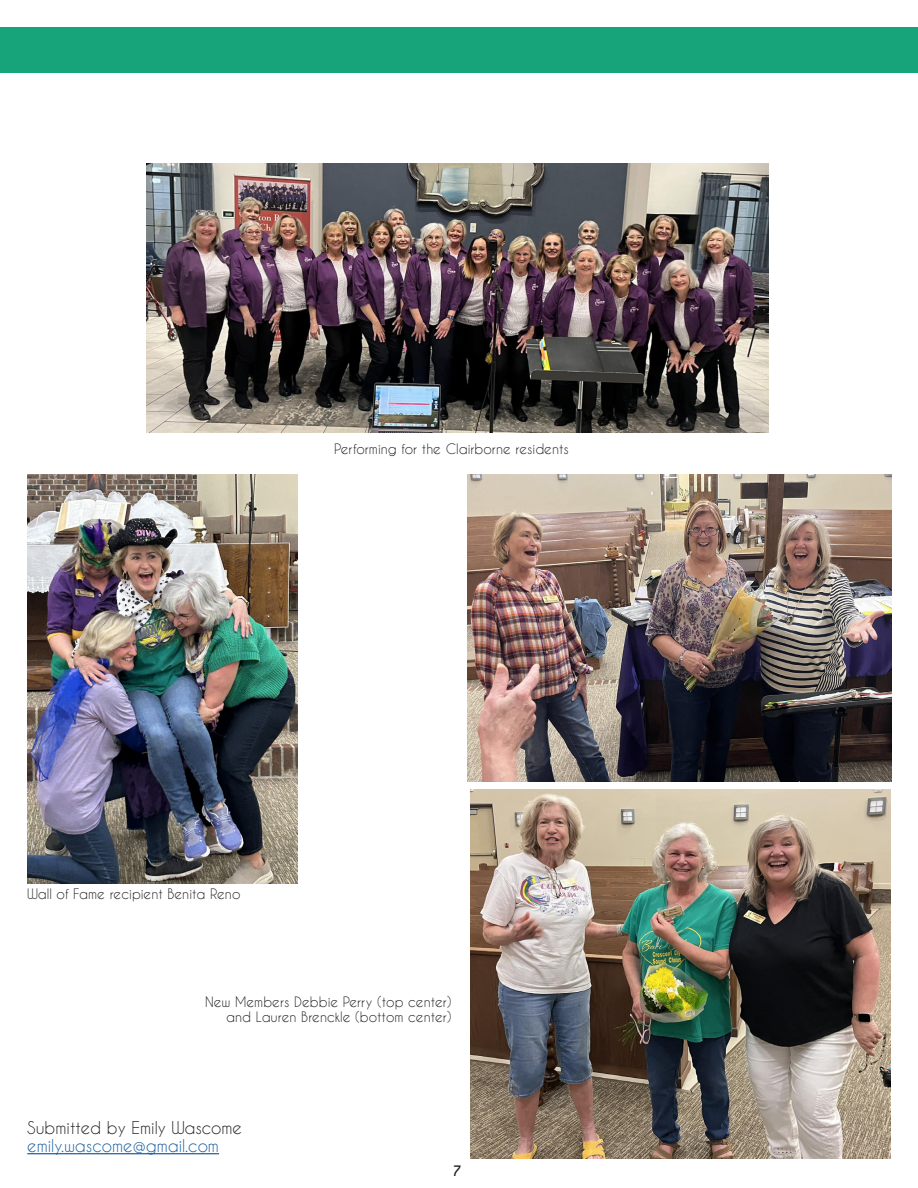
<style>
.page{position:relative;width:918px;height:1188px;background:#fff}
.page>*{position:absolute;margin:0;border:0;box-sizing:border-box;transform-origin:0 0}
.Submitted_by{font:16.5px "Caviar Dreams";color:#231f20}
.Submitted_by-2{font:16.5px "Caviar Dreams";color:#175d9e}
.Cutline{font:13.5px "Caviar Dreams";color:#231f20}
.t1{font:700 13.5px "Caviar Dreams";color:#231f20}
</style>
<div class="page">
<div style="left:0;top:27px;width:918px;height:45px;background:#18a47a"></div>
<img style="left:467px;top:474px;width:425px;height:308px">
<img style="left:470px;top:789px;width:420px;height:369px">
<img style="left:147px;top:163px;width:621px;height:270px">
<img style="left:27px;top:474px;width:270px;height:409px">
<hr style="left:27px;top:1153px;width:192px;height:1px;background:#175d9e">
<p class="Cutline" style="left:334px;top:441px;width:236px">Performing for the Clairborne residents</p>
<p class="Cutline" style="left:27px;top:886px;width:215px">Wall of Fame recipient Benita Reno</p>
<p class="Cutline" style="left:205px;top:993px;width:248px">New Members Debbie Perry (top center)</p>
<p class="Cutline" style="left:226px;top:1008px;width:227px">and Lauren Brenckle (bottom center)</p>
<p class="Submitted_by" style="left:27px;top:1118px;width:216px">Submitted by Emily Wascome</p>
<p class="Submitted_by-2" style="left:27px;top:1136px;width:193px">emily.wascome@gmail.com</p>
<p class="t1" style="left:453px;top:1163px;width:10px">7</p>
</div>
